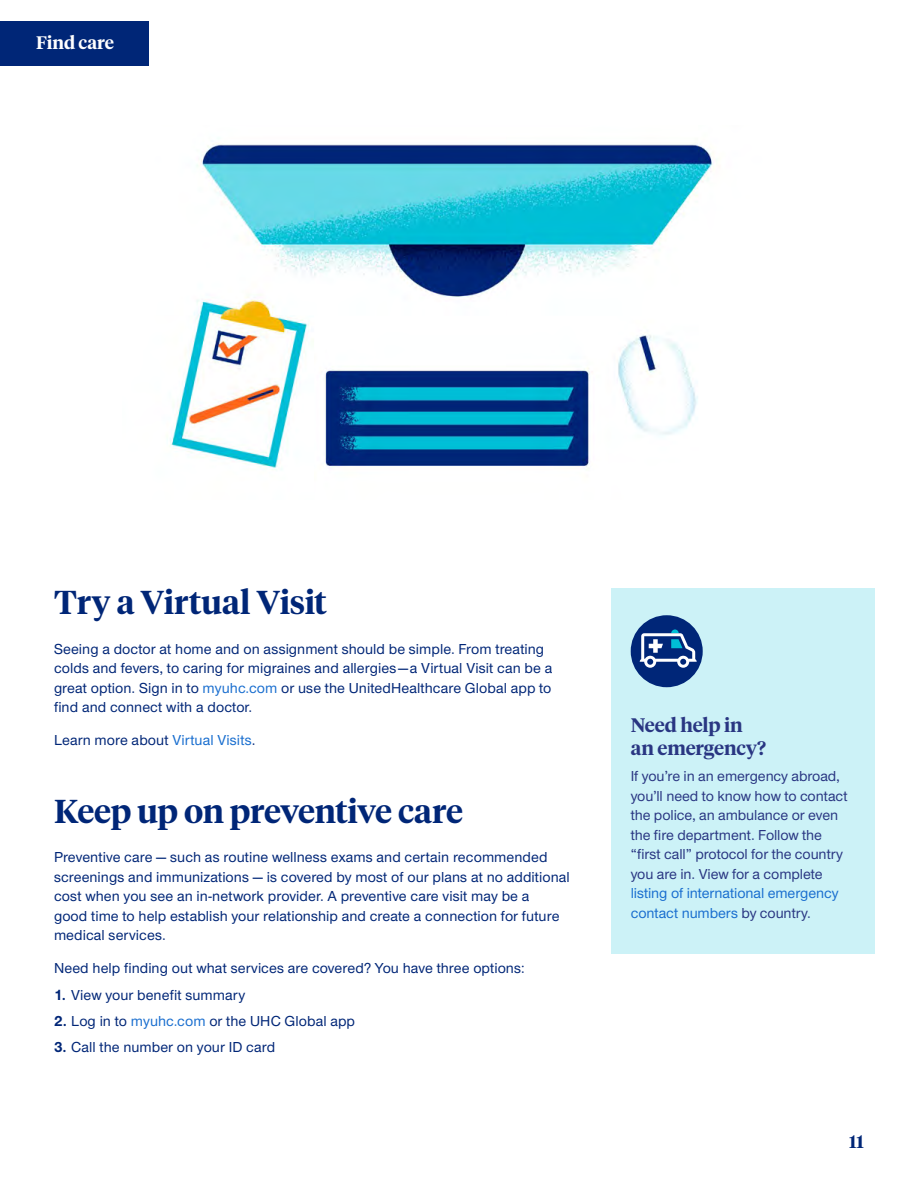
<style>
.page{position:relative;width:918px;height:1188px;background:#fff}
.page>*{position:absolute;margin:0;border:0;box-sizing:border-box;transform-origin:0 0}
.t1{font:600 33px "UHC Serif Headline";letter-spacing:-.01em;color:#002677}
.t2{font:600 19.5px/23.4px "UHC Serif Headline";letter-spacing:-.005em;color:#293682}
.t3{font:600 18px "UHC Serif Headline";color:#fff}
.t4{font:600 18px "UHC Serif Headline";color:#002677}
.t5{font:500 15px/19.5px "UHC Sans";letter-spacing:.005em;color:#002677}
.t6{font:500 15px/19.5px "UHC Sans";letter-spacing:-.005em;color:#293682}
.t7{font:500 15px/19.5px "UHC Sans";letter-spacing:-.005em;color:#196ecf}
.s1{color:#196ecf}
.s2{font-weight:700}
.s3{color:#293682}
</style>
<div class="page">
<img style="left:170px;top:143px;width:544px;height:327px">
<div style="left:611px;top:588px;width:264px;height:366px;background:#ccf2f7"></div>
<div style="left:631px;top:615px;width:72px;height:72px;background:#002678;border-radius:50%"></div>
<svg style="left:640px;top:629px;width:57px;height:39px"></svg>
<div style="left:0;top:21px;width:149px;height:45px;background:#002677"></div>
<p class="t3" style="left:36px;top:30px;width:80px">Find care</p>
<h1 class="t1" style="left:54px;top:580px;width:275px">Try a Virtual Visit</h1>
<p class="t5" style="left:54px;top:638px;width:500px">Seeing a doctor at home and on assignment should be simple. From treating colds and fevers, to caring for migraines and allergies—a Virtual Visit can be a great option. Sign in to <span class="s1">myuhc.com</span> or use the UnitedHealthcare Global app to find and connect with a doctor.</p>
<p class="t5" style="left:54px;top:730px;width:203px">Learn more about <span class="s1">Virtual Visits</span>.</p>
<h1 class="t1" style="left:54px;top:788px;width:411px">Keep up on preventive care</h1>
<p class="t5" style="left:54px;top:847px;width:517px">Preventive care — such as routine wellness exams and certain recommended screenings and immunizations — is covered by most of our plans at no additional cost when you see an in-network provider. A preventive care visit may be a<br>good time to help establish your relationship and create a connection for future medical services.</p>
<p class="t5" style="left:54px;top:958px;width:472px">Need help finding out what services are covered? You have three options:</p>
<p class="t5" style="left:54px;top:984px;width:193px"><span class="s2">1.</span> View your benefit summary</p>
<p class="t5" style="left:54px;top:1010px;width:303px"><span class="s2">2.</span> Log in to <span class="s1">myuhc.com</span> or the UHC Global app</p>
<p class="t5" style="left:54px;top:1037px;width:223px"><span class="s2">3.</span> Call the number on your ID card</p>
<h2 class="t2" style="left:631px;top:712px;width:137px">Need help in an emergency?</h2>
<p class="t6" style="left:631px;top:766px;width:218px">If you’re in an emergency abroad, you’ll need to know how to contact the police, an ambulance or even the fire department. Follow the “first call” protocol for the country you are in. View for a complete</p>
<p class="t7" style="left:631px;top:883px;width:209px">listing of international emergency contact numbers <span class="s3">by country.</span></p>
<p class="t4" style="left:849px;top:1129px;width:16px">11</p>
</div>
